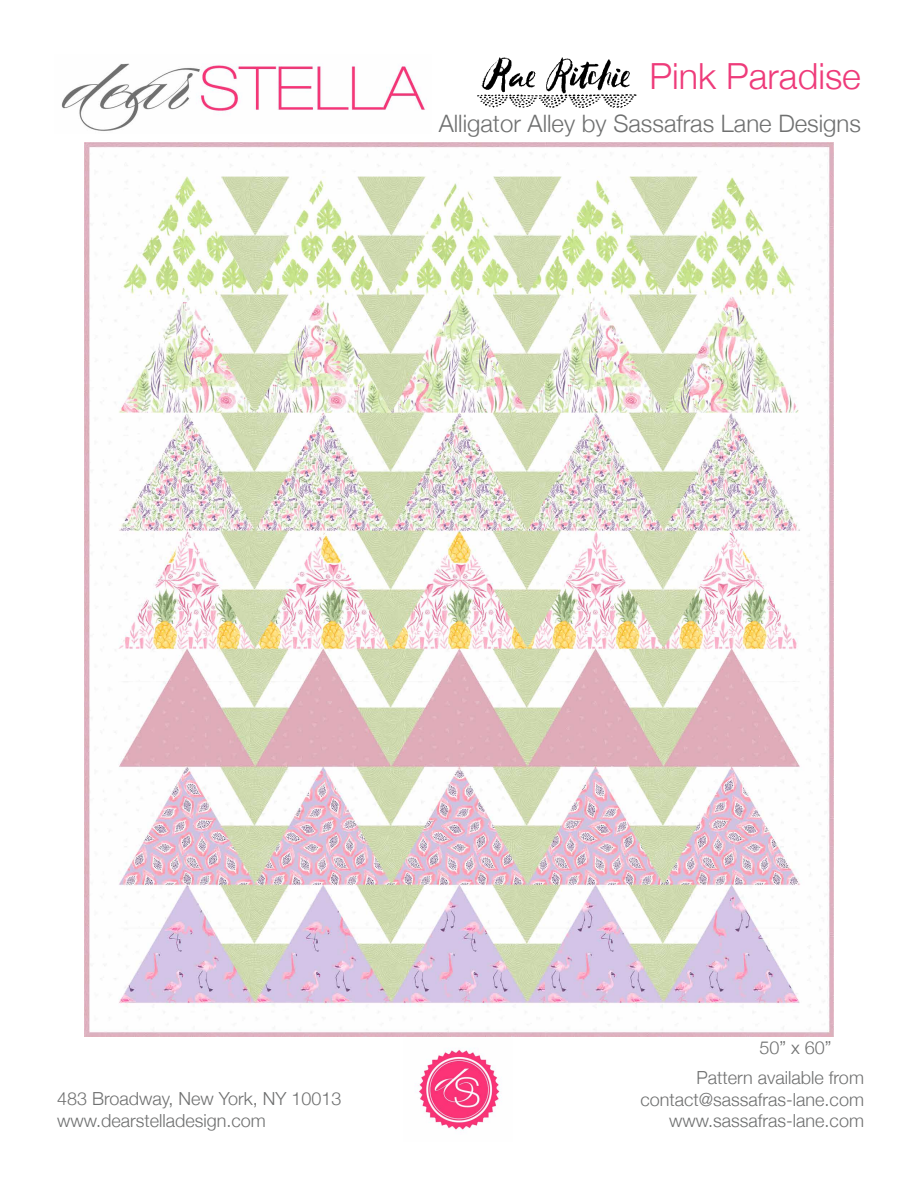
<style>
.page{position:relative;width:918px;height:1188px;background:#fff}
.page>*{position:absolute;margin:0;border:0;box-sizing:border-box;transform-origin:0 0}
.t1{font:300 36px "Helvetica Neue";color:#ee3b7a}
.t2{font:300 24px "Helvetica Neue";color:#6f7070}
.t3{font:300 18px/21.6px "Helvetica Neue";color:#6f7070}
</style>
<div class="page">
<img style="left:61px;top:63px;width:365px;height:68px">
<img style="left:403px;top:1036px;width:109px;height:95px">
<img style="left:84px;top:143px;width:750px;height:893px">
<img style="left:477px;top:57px;width:160px;height:51px">
<h1 class="t1" style="left:650px;top:47px;width:213px">Pink Paradise</h1>
<h2 class="t2" style="left:439px;top:104px;width:424px">Alligator Alley by Sassafras Lane Designs</h2>
<p class="t3" style="left:57px;top:1087px;width:286px">483 Broadway, New York, NY 10013 www.dearstelladesign.com</p>
<p class="t3" style="left:760px;top:1035px;width:74px">50” x 60”</p>
<p class="t3" style="left:641px;top:1066px;width:225px;text-align:right">Pattern available from contact@sassafras-lane.com www.sassafras-lane.com</p>
</div>
